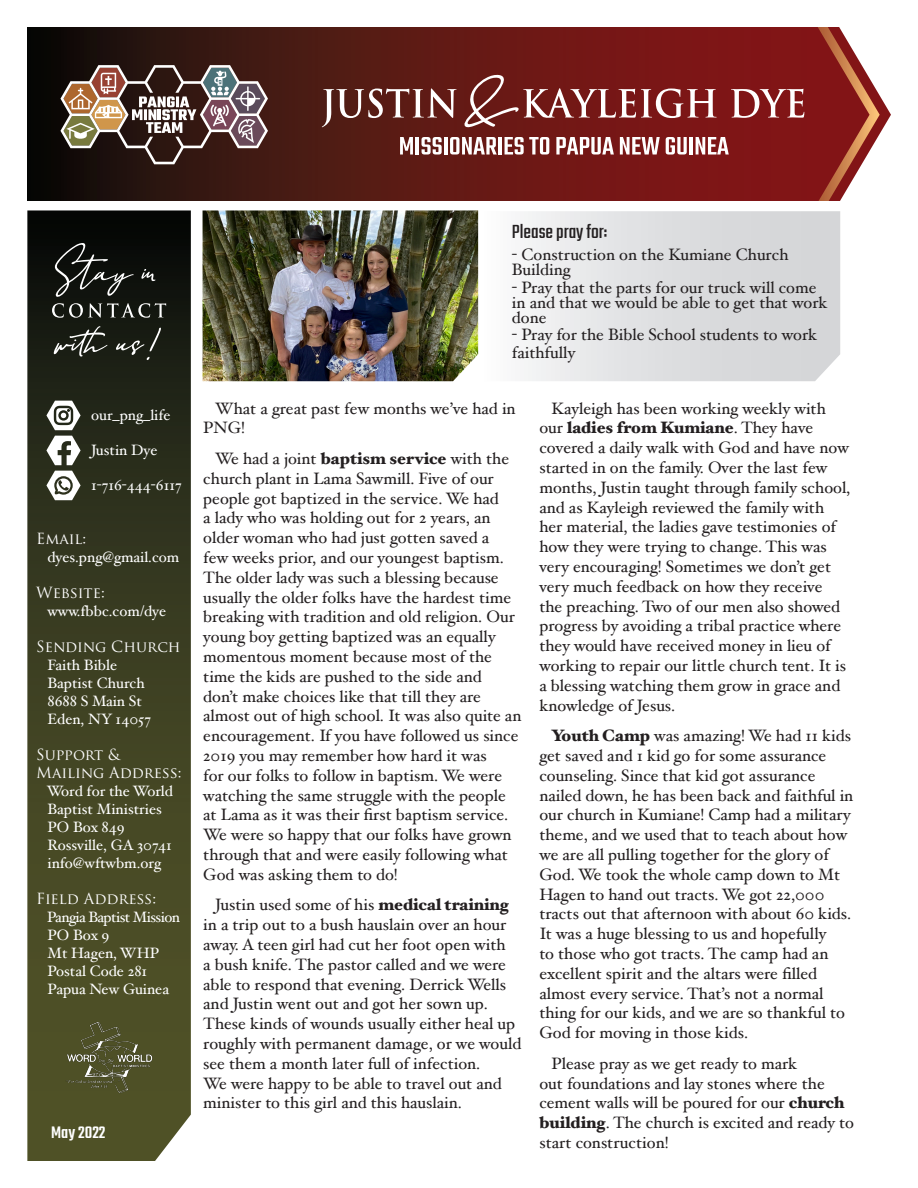
<style>
.page{position:relative;width:918px;height:1188px;background:#fff}
.page>*{position:absolute;margin:0;border:0;box-sizing:border-box;transform-origin:0 0}
.t1{font:21px "Teko";color:#231f20}
.t2{font:500 18px "Teko";color:#fff}
.t3{font:16.5px/19.8px "Hoefler Text";color:#231f20}
.t4{font:15px "Hoefler Text";color:#fff}
.t5{font:15px "Trajan Pro";color:#fff}
.t6{font:15px "Hoefler Text";letter-spacing:-.04em;color:#fff}
.s1{font-weight:900}
</style>
<div class="page">
<svg style="left:27px;top:210px;width:164px;height:951px;background:#3c3f23"></svg>
<svg style="left:27px;top:27px;width:843px;height:174px;background:#5f1c18"></svg>
<svg style="left:60px;top:65px;width:208px;height:99px;background:#6f5b54"></svg>
<svg style="left:731px;top:89px;width:73px;height:29px"></svg>
<svg style="left:322px;top:74px;width:395px;height:54px;background:#823f3c"></svg>
<svg style="left:400px;top:137px;width:13px;height:18px"></svg>
<hr style="left:416px;top:137px;width:3px;height:18px;background:#fff">
<svg style="left:422px;top:137px;width:20px;height:18px"></svg>
<hr style="left:444px;top:137px;width:3px;height:18px;background:#fff">
<svg style="left:450px;top:137px;width:47px;height:18px"></svg>
<hr style="left:498px;top:137px;width:4px;height:18px;background:#fff">
<svg style="left:505px;top:137px;width:44px;height:18px"></svg>
<svg style="left:556px;top:137px;width:58px;height:18px"></svg>
<svg style="left:620px;top:137px;width:40px;height:18px"></svg>
<svg style="left:666px;top:137px;width:21px;height:18px"></svg>
<hr style="left:690px;top:137px;width:3px;height:18px;background:#fff">
<svg style="left:696px;top:137px;width:33px;height:18px"></svg>
<img style="left:60px;top:1021px;width:97px;height:75px">
<svg style="left:478px;top:211px;width:362px;height:170px"></svg>
<svg style="left:49px;top:242px;width:117px;height:119px;background:#282b26"></svg>
<svg style="left:46px;top:436px;width:35px;height:29px"></svg>
<svg style="left:46px;top:471px;width:35px;height:29px"></svg>
<svg style="left:46px;top:401px;width:35px;height:29px"></svg>
<img style="left:203px;top:210px;width:275px;height:171px">
<p class="t4" style="left:91px;top:406px;width:81px">our_png_life</p>
<p class="t4" style="left:91px;top:441px;width:68px">Justin Dye</p>
<p class="t4" style="left:91px;top:476px;width:92px">1-716-444-6117</p>
<p class="t5" style="left:36px;top:529px;width:51px">Email:</p>
<p class="t4" style="left:47px;top:548px;width:133px">dyes.png@gmail.com</p>
<p class="t5" style="left:36px;top:583px;width:70px">Website:</p>
<p class="t4" style="left:47px;top:602px;width:120px">www.fbbc.com/dye</p>
<p class="t5" style="left:36px;top:637px;width:146px">Sending Church</p>
<p class="t4" style="left:47px;top:656px;width:71px">Faith Bible</p>
<p class="t4" style="left:47px;top:674px;width:99px">Baptist Church</p>
<p class="t4" style="left:47px;top:692px;width:96px">8688 S Main St</p>
<p class="t4" style="left:47px;top:710px;width:105px">Eden, NY 14057</p>
<p class="t5" style="left:36px;top:745px;width:85px">Support &amp;</p>
<p class="t5" style="left:36px;top:763px;width:147px">Mailing Address:</p>
<p class="t4" style="left:47px;top:782px;width:128px">Word for the World</p>
<p class="t4" style="left:47px;top:800px;width:116px">Baptist Ministries</p>
<p class="t4" style="left:47px;top:818px;width:79px">PO Box 849</p>
<p class="t4" style="left:47px;top:836px;width:126px">Rossville, GA 30741</p>
<p class="t4" style="left:47px;top:854px;width:115px">info@wftwbm.org</p>
<p class="t5" style="left:36px;top:889px;width:122px">Field Address:</p>
<p class="t6" style="left:47px;top:908px;width:135px">Pangia Baptist Mission</p>
<p class="t4" style="left:47px;top:926px;width:64px">PO Box 9</p>
<p class="t4" style="left:47px;top:944px;width:113px">Mt Hagen, WHP</p>
<p class="t4" style="left:47px;top:962px;width:101px">Postal Code 281</p>
<p class="t4" style="left:47px;top:980px;width:123px">Papua New Guinea</p>
<p class="t2" style="left:51px;top:1122px;width:56px">May 2022</p>
<p class="t1" style="left:512px;top:220px;width:97px">Please pray for:</p>
<p class="t3" style="left:512px;top:247px;width:278px;line-height:15px">- Construction on the Kumiane Church<br>Building</p>
<p class="t3" style="left:512px;top:279px;width:317px;line-height:15px">- Pray that the parts for our truck will come in and that we would be able to get that work done</p>
<p class="t3" style="left:512px;top:325px;width:307px;line-height:18px">- Pray for the Bible School students to work faithfully</p>
<p class="t3" style="left:203px;top:398px;width:314px;text-indent:12px">What a great past few months we’ve had in<br>PNG!</p>
<p class="t3" style="left:203px;top:448px;width:320px;text-indent:12px">We had a joint <span class="s1">baptism service</span> with the church plant in Lama Sawmill. Five of our people got baptized in the service. We had<br>a lady who was holding out for 2 years, an older woman who had just gotten saved a<br>few weeks prior, and our youngest baptism.<br>The older lady was such a blessing because usually the older folks have the hardest time breaking with tradition and old religion. Our young boy getting baptized was an equally momentous moment because most of the time the kids are pushed to the side and<br>don’t make choices like that till they are almost out of high school. It was also quite an encouragement. If you have followed us since 2019 you may remember how hard it was<br>for our folks to follow in baptism. We were watching the same struggle with the people at Lama as it was their first baptism service.<br>We were so happy that our folks have grown through that and were easily following what God was asking them to do!</p>
<p class="t3" style="left:203px;top:895px;width:320px;text-indent:12px">Justin used some of his <span class="s1">medical training </span>in a trip out to a bush hauslain over an hour away. A teen girl had cut her foot open with<br>a bush knife. The pastor called and we were able to respond that evening. Derrick Wells and Justin went out and got her sown up.<br>These kinds of wounds usually either heal up roughly with permanent damage, or we would see them a month later full of infection.<br>We were happy to be able to travel out and minister to this girl and this hauslain.</p>
<p class="t3" style="left:539px;top:398px;width:313px;text-indent:12px">Kayleigh has been working weekly with our <span class="s1">ladies from Kumiane</span>. They have covered a daily walk with God and have now started in on the family. Over the last few months, Justin taught through family school, and as Kayleigh reviewed the family with her material, the ladies gave testimonies of how they were trying to change. This was very encouraging! Sometimes we don’t get very much feedback on how they receive<br>the preaching. Two of our men also showed progress by avoiding a tribal practice where they would have received money in lieu of working to repair our little church tent. It is a blessing watching them grow in grace and knowledge of Jesus.</p>
<p class="t3" style="left:539px;top:726px;width:315px;text-indent:12px"><span class="s1">Youth Camp</span> was amazing! We had 11 kids get saved and 1 kid go for some assurance counseling. Since that kid got assurance nailed down, he has been back and faithful in our church in Kumiane! Camp had a military theme, and we used that to teach about how we are all pulling together for the glory of God. We took the whole camp down to Mt Hagen to hand out tracts. We got 22,000 tracts out that afternoon with about 60 kids.<br>It was a huge blessing to us and hopefully<br>to those who got tracts. The camp had an excellent spirit and the altars were filled almost every service. That’s not a normal thing for our kids, and we are so thankful to God for moving in those kids.</p>
<p class="t3" style="left:539px;top:1053px;width:316px;text-indent:12px">Please pray as we get ready to mark<br>out foundations and lay stones where the cement walls will be poured for our <span class="s1">church building</span>. The church is excited and ready to start construction!</p>
</div>
